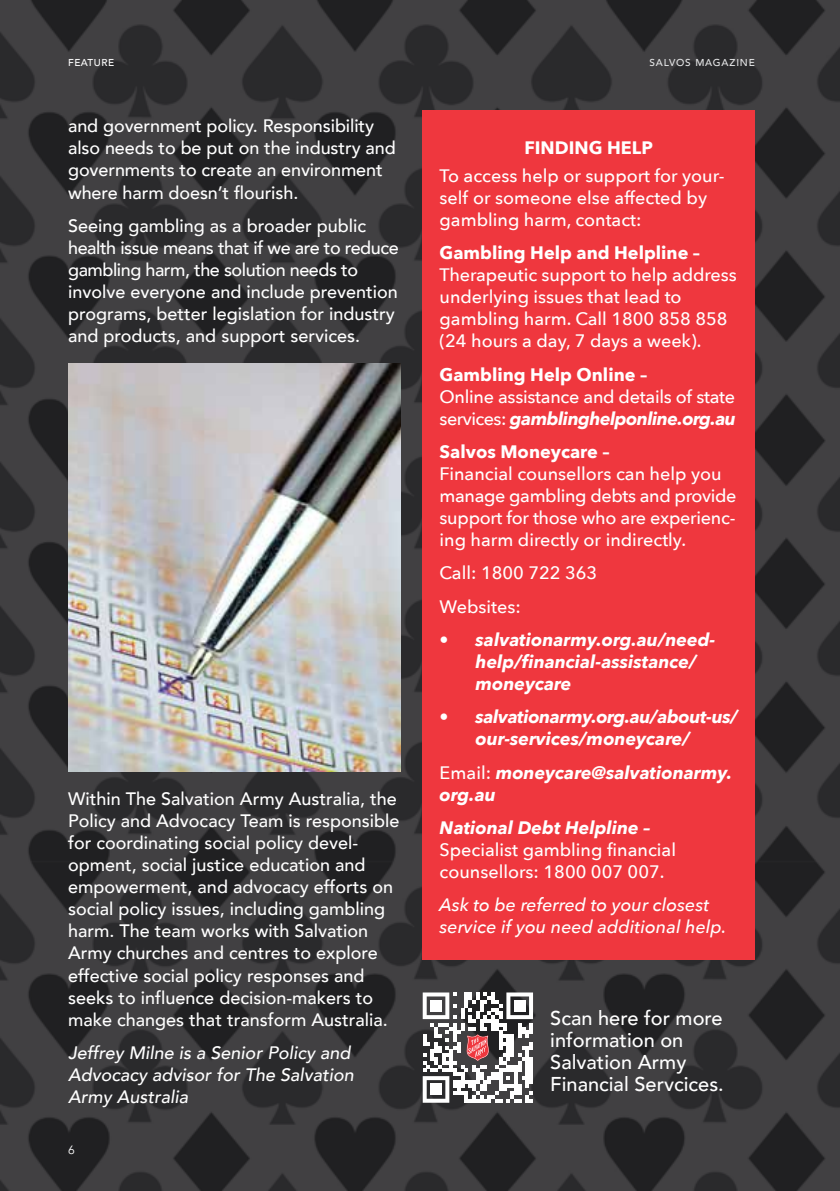
<style>
.page{position:relative;width:840px;height:1191px;background:#fff}
.page>*{position:absolute;margin:0;border:0;box-sizing:border-box;transform-origin:0 0}
.t1{font:500 20px/22px "Avenir";color:#fff}
.t2{font:500 18px/22px "Avenir";color:#fff}
.t3{font:500 18px/22px "Avenir Next";color:#fff}
.t4{font:italic 700 18px/22px "Avenir Next";color:#fff}
.t5{font:italic 500 18px/22px "Avenir";color:#fff}
.t6{font:700 18px "Avenir Next";color:#fff}
.t7{font:italic 500 18px/22px "Avenir Next";color:#fff}
.t8{font:italic 700 18px/22px "Avenir Next";letter-spacing:-.02em;color:#fff}
.t9{font:12px "Avenir";color:#fff}
.t10{font:500 10px "Avenir";letter-spacing:.08em;color:#e6e7e8}
.t11{font:500 10px "Avenir";letter-spacing:.05em;color:#fff}
.s1{font-weight:700;font-style:italic}
.s2{font-weight:500;font-style:normal}
</style>
<div class="page">
<img style="left:0;top:0;width:839px;height:1191px">
<div style="left:422px;top:110px;width:332px;height:849px;background:#ef373e"></div>
<img style="left:68px;top:364px;width:332px;height:408px">
<svg style="left:422px;top:992px;width:110px;height:110px"></svg>
<p class="t11" style="left:68px;top:54px;width:47px">FEATURE</p>
<p class="t2" style="left:68px;top:114px;width:329px">and government policy. Responsibility also needs to be put on the industry and governments to create an environment where harm doesn’t flourish.</p>
<p class="t2" style="left:68px;top:213px;width:332px">Seeing gambling as a broader public health issue means that if we are to reduce gambling harm, the solution needs to involve everyone and include prevention programs, better legislation for industry and products, and support services.</p>
<p class="t2" style="left:68px;top:787px;width:333px">Within The Salvation Army Australia, the Policy and Advocacy Team is responsible for coordinating social policy devel&shy;opment, social justice education and empowerment, and advocacy efforts on social policy issues, including gambling harm. The team works with Salvation Army churches and centres to explore effective social policy responses and seeks to influence decision-makers to make changes that transform Australia.</p>
<p class="t5" style="left:68px;top:1041px;width:287px">Jeffrey Milne is a Senior Policy and<br>Advocacy advisor for The Salvation<br>Army Australia</p>
<p class="t9" style="left:68px;top:1142px;width:8px">6</p>
<p class="t10" style="left:649px;top:54px;width:107px">SALVOS MAGAZINE</p>
<p class="t6" style="left:524px;top:132px;width:130px">FINDING HELP</p>
<p class="t3" style="left:439px;top:164px;width:286px">To access help or support for your&shy;self or someone else affected by gambling harm, contact:</p>
<p class="t6" style="left:439px;top:237px;width:262px">Gambling Help and Helpline –</p>
<p class="t3" style="left:439px;top:263px;width:298px">Therapeutic support to help address underlying issues that lead to gambling harm. Call 1800 858 858 (24 hours a day, 7 days a week).</p>
<p class="t6" style="left:439px;top:359px;width:209px">Gambling Help Online –</p>
<p class="t3" style="left:439px;top:385px;width:298px">Online assistance and details of state services: <span class="s1">gamblinghelponline.org.au</span></p>
<p class="t6" style="left:439px;top:436px;width:171px">Salvos Moneycare –</p>
<p class="t3" style="left:439px;top:462px;width:298px">Financial counsellors can help you manage gambling debts and provide support for those who are experienc&shy;ing harm directly or indirectly.</p>
<p class="t3" style="left:439px;top:556px;width:159px;line-height:33.4px">Call: 1800 722 363<br>Websites:</p>
<p class="t4" style="left:475px;top:628px;width:241px;text-indent:-36px">• salvationarmy.org.au/need&shy;help/financial-assistance/ moneycare</p>
<p class="t8" style="left:475px;top:706px;width:263px;text-indent:-36px">• salvationarmy.org.au/about-us/ our-services/moneycare/</p>
<p class="t4" style="left:439px;top:761px;width:294px"><span class="s2">Email:</span> moneycare@salvationarmy. org.au</p>
<p class="t4" style="left:439px;top:816px;width:212px">National Debt Helpline –</p>
<p class="t3" style="left:439px;top:838px;width:238px">Specialist gambling financial counsellors: 1800 007 007.</p>
<p class="t7" style="left:439px;top:893px;width:288px">Ask to be referred to your closest service if you need additional help.</p>
<p class="t1" style="left:550px;top:1005px;width:175px">Scan here for more information on<br>Salvation Army<br>Financial Servcices.</p>
</div>
